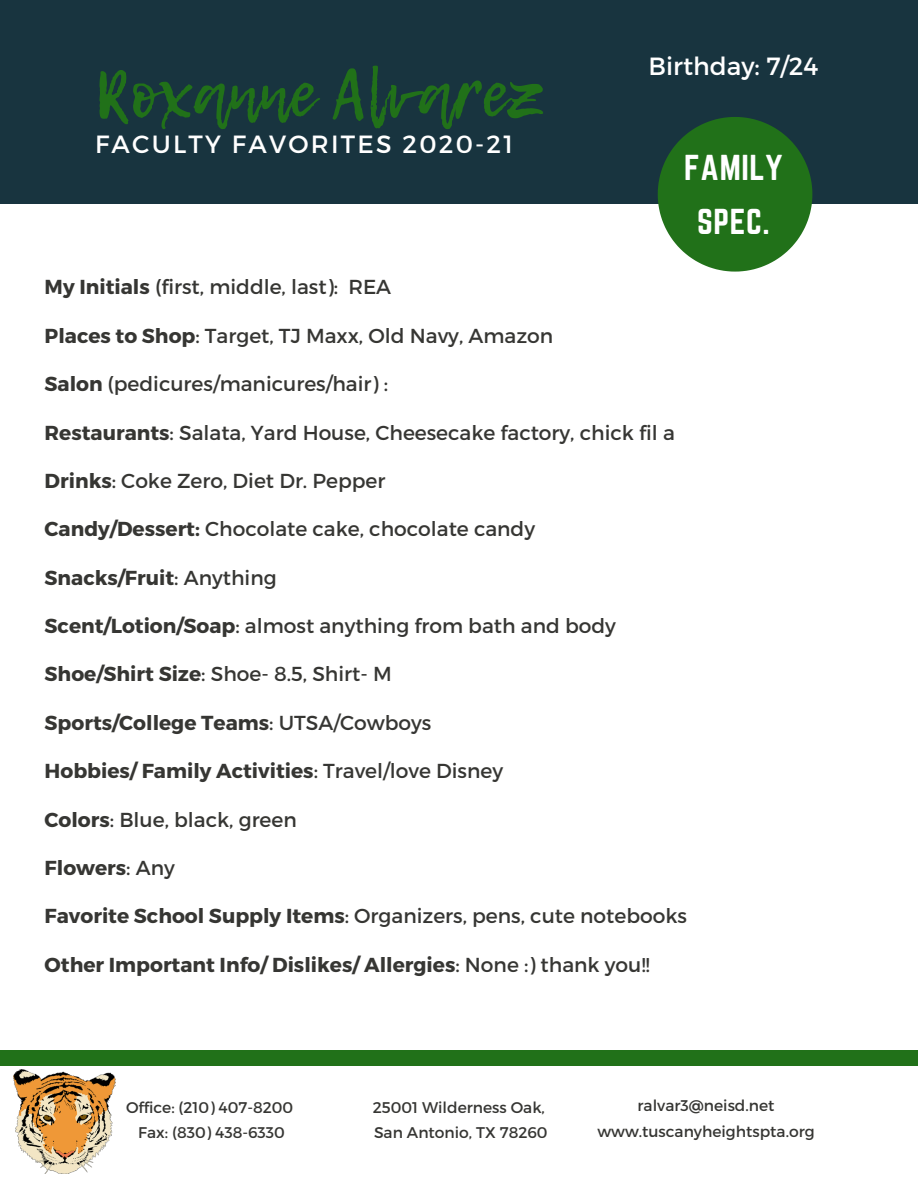
<style>
.page{position:relative;width:918px;height:1188px;background:#fff}
.page>*{position:absolute;margin:0;border:0;box-sizing:border-box;transform-origin:0 0}
.t1{font:65.4px "Lemon Tuesday";color:#217119}
.t2{font:31.5px/54px "Norwester";letter-spacing:.02em;color:#fff;text-align:center}
.t3{font:24.9px "Montserrat";letter-spacing:.09em;color:#fff}
.t4{font:24.9px "Montserrat";color:#fff}
.t5{font:20.25px "Montserrat";color:#363633}
.t6{font:700 20.25px "Montserrat";color:#363633}
.t7{font:15.45px/25.8px "Montserrat";color:#363633;text-align:center}
.s1{font-weight:700}
.s2{font-weight:400}
</style>
<div class="page">
<div style="left:0;top:0;width:918px;height:204px;background:#18343f"></div>
<div style="left:0;top:1051px;width:918px;height:14px;background:#217119"></div>
<svg style="left:658px;top:117px;width:154px;height:155px"></svg>
<img style="left:14px;top:1070px;width:102px;height:103px">
<h1 class="t1" style="left:95px;top:45px;width:450px">Roxanne Alvarez</h1>
<p class="t3" style="left:95px;top:128px;width:420px">FACULTY FAVORITES 2020-21</p>
<p class="t4" style="left:649px;top:50px;width:171px">Birthday: 7/24</p>
<h2 class="t2" style="left:684px;top:140px;width:100px">FAMILY<br>SPEC.</h2>
<p class="t5" style="left:45px;top:274px;width:348px"><span class="s1">My Initials</span> (first, middle, last): REA</p>
<p class="t5" style="left:45px;top:322px;width:510px"><span class="s1">Places to Shop</span>: Target, TJ Maxx, Old Navy, Amazon</p>
<p class="t5" style="left:45px;top:371px;width:345px"><span class="s1">Salon</span> (pedicures/manicures/hair) :</p>
<p class="t5" style="left:45px;top:419px;width:632px"><span class="s1">Restaurants</span>: Salata, Yard House, Cheesecake factory, chick fil a</p>
<p class="t5" style="left:45px;top:468px;width:342px"><span class="s1">Drinks</span>: Coke Zero, Diet Dr. Pepper</p>
<p class="t5" style="left:45px;top:516px;width:492px"><span class="s1">Candy/Dessert:</span> Chocolate cake, chocolate candy</p>
<p class="t6" style="left:45px;top:564px;width:234px">Snacks/Fruit<span class="s2">: Anything</span></p>
<p class="t5" style="left:45px;top:613px;width:573px"><span class="s1">Scent/Lotion/Soap</span>: almost anything from bath and body</p>
<p class="t5" style="left:45px;top:661px;width:349px"><span class="s1">Shoe/Shirt Size</span>: Shoe- 8.5, Shirt- M</p>
<p class="t6" style="left:45px;top:709px;width:388px">Sports/College Teams<span class="s2">: UTSA/Cowboys</span></p>
<p class="t6" style="left:45px;top:758px;width:460px">Hobbies/ Family Activities<span class="s2">: Travel/love Disney</span></p>
<p class="t5" style="left:45px;top:806px;width:254px"><span class="s1">Colors</span>: Blue, black, green</p>
<p class="t6" style="left:45px;top:855px;width:132px">Flowers<span class="s2">: Any</span></p>
<p class="t5" style="left:45px;top:903px;width:644px"><span class="s1">Favorite School Supply Items</span>: Organizers, pens, cute notebooks</p>
<p class="t6" style="left:45px;top:951px;width:607px">Other Important Info/ Dislikes/ Allergies<span class="s2">: None :) thank you!!</span></p>
<p class="t7" style="left:126px;top:1093px;width:169px">Office: (210) 407-8200<br>Fax: (830) 438-6330</p>
<p class="t7" style="left:373px;top:1093px;width:176px;text-align:left">25001 Wilderness Oak,<br>San Antonio, TX 78260</p>
<p class="t7" style="left:597px;top:1092px;width:219px">ralvar3@neisd.net www.tuscanyheightspta.org</p>
</div>
